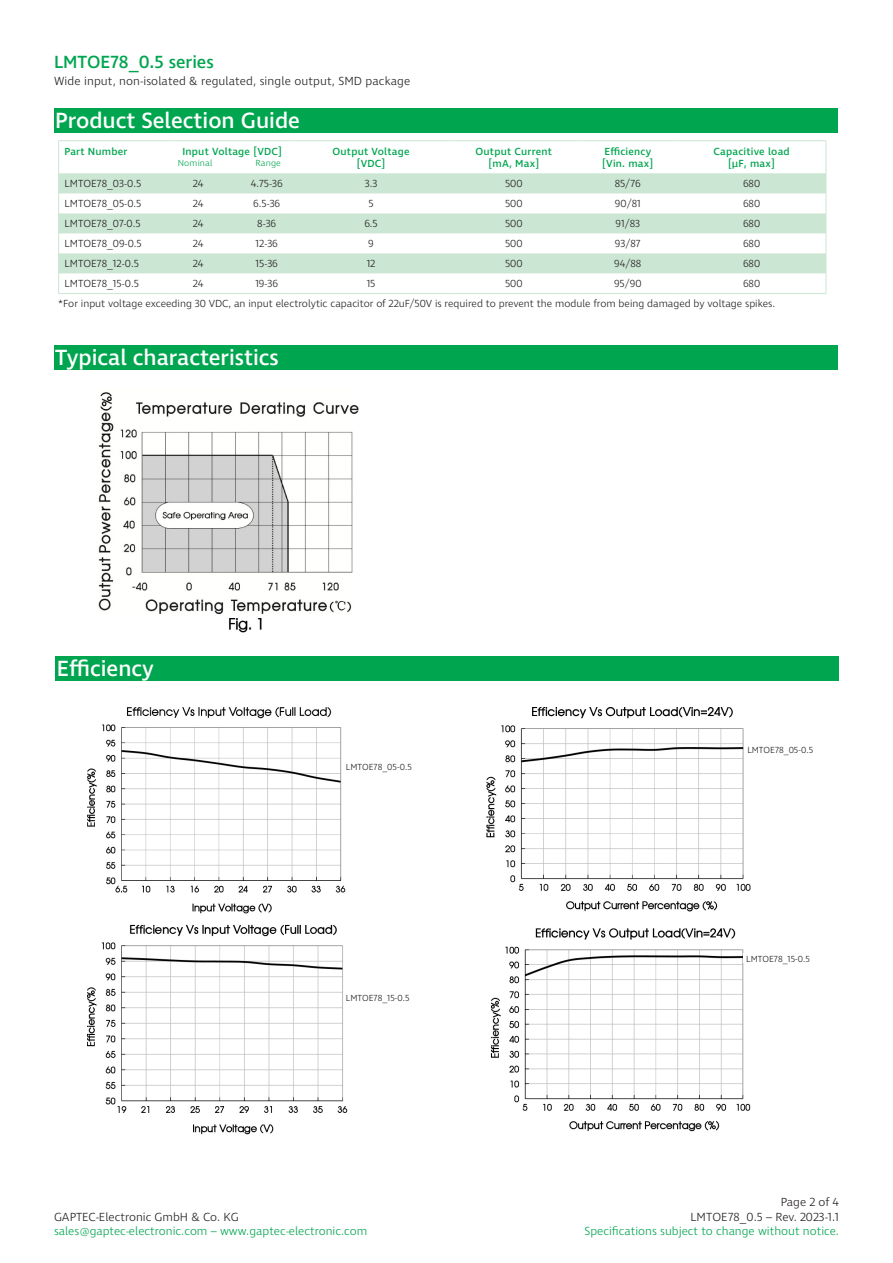
<style>
.page{position:relative;width:893px;height:1263px;background:#fff}
.page>*{position:absolute;margin:0;border:0;box-sizing:border-box;transform-origin:0 0}
.t1{font:500 22.5px "Ingra";color:#fff}
.t2{font:500 18px "Ingra";color:#00a54f}
.t3{font:300 12px/14.4px "Ingra";letter-spacing:.01em;color:#231f20;text-align:right}
.t4{font:300 12px "Ingra";color:#00a54f}
.t5{font:300 10.5px "Ingra";color:#231f20}
.t6{font:500 10.5px "Ingra";letter-spacing:.02em;color:#00a54f}
.t7{font:300 9px "Ingra";color:#231f20}
.t8{font:300 9px "Ingra";letter-spacing:.02em;color:#00a54f}
</style>
<div class="page">
<div style="left:54px;top:345px;width:783px;height:25px;background:#00a54f"></div>
<img style="left:98px;top:392px;width:261px;height:241px">
<div style="left:55px;top:656px;width:784px;height:25px;background:#00a54f"></div>
<svg style="left:59px;top:173px;width:767px;height:100px;fill:#cbe6d3"></svg>
<hr style="left:58px;top:140px;width:114px;height:1px;background:#cbe6d3">
<hr style="left:58px;top:141px;width:1px;height:32px;background:#cbe6d3">
<hr style="left:172px;top:140px;width:121px;height:1px;background:#cbe6d3">
<hr style="left:293px;top:140px;width:156px;height:1px;background:#cbe6d3">
<hr style="left:449px;top:140px;width:129px;height:1px;background:#cbe6d3">
<svg style="left:58px;top:173px;width:1px;height:120px"></svg>
<hr style="left:58px;top:293px;width:114px;height:1px;background:#cbe6d3">
<hr style="left:172px;top:293px;width:121px;height:1px;background:#cbe6d3">
<hr style="left:293px;top:293px;width:156px;height:1px;background:#cbe6d3">
<hr style="left:449px;top:293px;width:129px;height:1px;background:#cbe6d3">
<hr style="left:578px;top:140px;width:99px;height:1px;background:#cbe6d3">
<hr style="left:578px;top:293px;width:99px;height:1px;background:#cbe6d3">
<hr style="left:677px;top:140px;width:149px;height:1px;background:#cbe6d3">
<hr style="left:826px;top:141px;width:1px;height:32px;background:#cbe6d3">
<svg style="left:826px;top:173px;width:1px;height:120px"></svg>
<hr style="left:677px;top:293px;width:149px;height:1px;background:#cbe6d3">
<div style="left:54px;top:108px;width:783px;height:25px;background:#00a54f"></div>
<img style="left:87px;top:708px;width:664px;height:427px">
<div style="left:346px;top:763px;width:99px;height:12px;background:#fff"></div>
<div style="left:747px;top:746px;width:100px;height:24px;background:#fff"></div>
<div style="left:346px;top:994px;width:109px;height:12px;background:#fff"></div>
<div style="left:743px;top:953px;width:19px;height:10px;background:#fff"></div>
<div style="left:746px;top:955px;width:109px;height:11px;background:#fff"></div>
<h2 class="t2" style="left:54px;top:50px;width:161px">LMTOE78_0.5 series</h2>
<p class="t3" style="left:54px;top:75px;width:358px">Wide input, non-isolated &amp; regulated, single output, SMD package</p>
<p class="t1" style="left:55px;top:106px;width:246px">Product Selection Guide</p>
<p class="t6" style="left:65px;top:145px;width:64px">Part Number</p>
<p class="t6" style="left:182px;top:145px;width:101px">Input Voltage [VDC]</p>
<p class="t8" style="left:178px;top:157px;width:36px">Nominal</p>
<p class="t8" style="left:255px;top:157px;width:27px">Range</p>
<p class="t6" style="left:333px;top:145px;width:78px">Output Voltage</p>
<p class="t6" style="left:357px;top:157px;width:30px">[VDC]</p>
<p class="t6" style="left:476px;top:145px;width:78px">Output Current</p>
<p class="t6" style="left:488px;top:157px;width:52px">[mA, Max]</p>
<p class="t6" style="left:604px;top:145px;width:48px">Efficiency</p>
<p class="t6" style="left:602px;top:157px;width:52px">[Vin. max]</p>
<p class="t6" style="left:713px;top:145px;width:78px">Capacitive load</p>
<p class="t6" style="left:728px;top:157px;width:48px">[µF, max]</p>
<p class="t5" style="left:65px;top:177px;width:78px">LMTOE78_03-0.5</p>
<p class="t5" style="left:193px;top:177px;width:12px">24</p>
<p class="t5" style="left:251px;top:177px;width:34px">4.75-36</p>
<p class="t5" style="left:365px;top:177px;width:14px">3.3</p>
<p class="t5" style="left:505px;top:177px;width:19px">500</p>
<p class="t5" style="left:615px;top:177px;width:28px">85/76</p>
<p class="t5" style="left:743px;top:177px;width:19px">680</p>
<p class="t5" style="left:65px;top:197px;width:78px">LMTOE78_05-0.5</p>
<p class="t5" style="left:193px;top:197px;width:12px">24</p>
<p class="t5" style="left:253px;top:197px;width:29px">6.5-36</p>
<p class="t5" style="left:368px;top:197px;width:7px">5</p>
<p class="t5" style="left:505px;top:197px;width:19px">500</p>
<p class="t5" style="left:615px;top:197px;width:27px">90/81</p>
<p class="t5" style="left:743px;top:197px;width:19px">680</p>
<p class="t5" style="left:65px;top:217px;width:78px">LMTOE78_07-0.5</p>
<p class="t5" style="left:193px;top:217px;width:12px">24</p>
<p class="t5" style="left:257px;top:217px;width:20px">8-36</p>
<p class="t5" style="left:364px;top:217px;width:15px">6.5</p>
<p class="t5" style="left:505px;top:217px;width:19px">500</p>
<p class="t5" style="left:615px;top:217px;width:26px">91/83</p>
<p class="t5" style="left:743px;top:217px;width:19px">680</p>
<p class="t5" style="left:65px;top:237px;width:79px">LMTOE78_09-0.5</p>
<p class="t5" style="left:193px;top:237px;width:12px">24</p>
<p class="t5" style="left:255px;top:237px;width:24px">12-36</p>
<p class="t5" style="left:368px;top:237px;width:7px">9</p>
<p class="t5" style="left:505px;top:237px;width:19px">500</p>
<p class="t5" style="left:615px;top:237px;width:27px">93/87</p>
<p class="t5" style="left:743px;top:237px;width:19px">680</p>
<p class="t5" style="left:65px;top:257px;width:76px">LMTOE78_12-0.5</p>
<p class="t5" style="left:193px;top:257px;width:12px">24</p>
<p class="t5" style="left:255px;top:257px;width:24px">15-36</p>
<p class="t5" style="left:367px;top:257px;width:10px">12</p>
<p class="t5" style="left:505px;top:257px;width:19px">500</p>
<p class="t5" style="left:614px;top:257px;width:29px">94/88</p>
<p class="t5" style="left:743px;top:257px;width:19px">680</p>
<p class="t5" style="left:65px;top:277px;width:76px">LMTOE78_15-0.5</p>
<p class="t5" style="left:193px;top:277px;width:12px">24</p>
<p class="t5" style="left:255px;top:277px;width:24px">19-36</p>
<p class="t5" style="left:367px;top:277px;width:10px">15</p>
<p class="t5" style="left:505px;top:277px;width:19px">500</p>
<p class="t5" style="left:614px;top:277px;width:29px">95/90</p>
<p class="t5" style="left:743px;top:277px;width:19px">680</p>
<p class="t5" style="left:58px;top:296px;width:718px">*For input voltage exceeding 30 VDC, an input electrolytic capacitor of 22uF/50V is required to prevent the module from being damaged by voltage spikes.</p>
<p class="t1" style="left:55px;top:343px;width:225px">Typical characteristics</p>
<p class="t1" style="left:57px;top:654px;width:99px">Efficiency</p>
<p class="t7" style="left:346px;top:761px;width:67px">LMTOE78_05-0.5</p>
<p class="t7" style="left:346px;top:993px;width:65px">LMTOE78_15-0.5</p>
<p class="t3" style="left:54px;top:1210px;width:186px">GAPTEC-Electronic GmbH &amp; Co. KG</p>
<p class="t4" style="left:54px;top:1223px;width:315px">sales@gaptec-electronic.com – www.gaptec-electronic.com</p>
<p class="t7" style="left:747px;top:744px;width:67px">LMTOE78_05-0.5</p>
<p class="t7" style="left:746px;top:953px;width:65px">LMTOE78_15-0.5</p>
<p class="t3" style="left:690px;top:1195px;width:150px">Page 2 of 4<br>LMTOE78_0.5 – Rev. 2023-1.1</p>
<p class="t4" style="left:585px;top:1223px;width:256px">Specifications subject to change without notice.</p>
</div>
